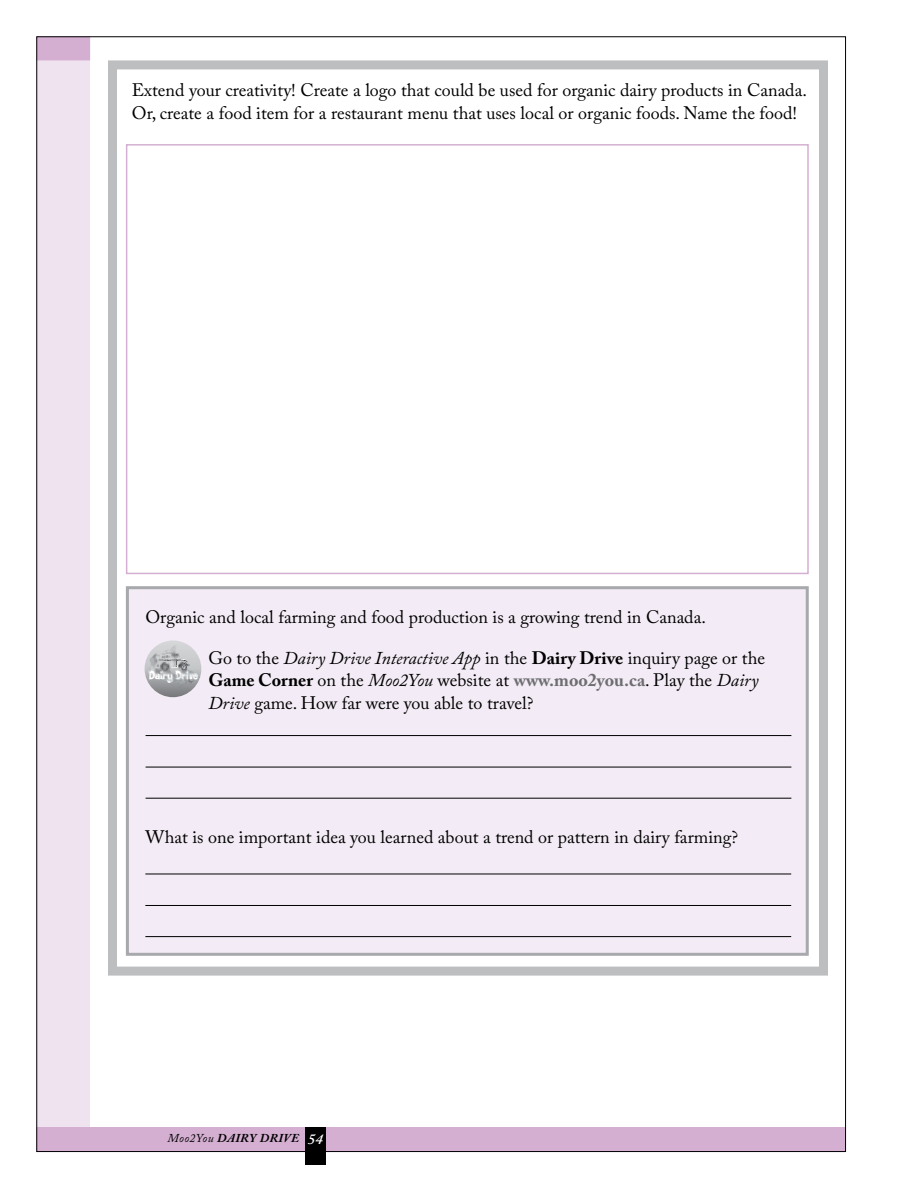
<style>
.page{position:relative;width:918px;height:1188px;background:#fff}
.page>*{position:absolute;margin:0;border:0;box-sizing:border-box;transform-origin:0 0}
.t1{font:18px/22.5px "Adobe Caslon Pro";color:#000}
.t2{font:italic 600 15px "Adobe Caslon Pro";color:#fff}
.t3{font:12.9px "Coop Flaired";letter-spacing:-.005em;color:#fff}
.t4{font:italic 700 12px "Adobe Caslon Pro";letter-spacing:.04em;color:#000}
.s1{font-style:italic}
.s2{font-weight:700}
.s3{font-weight:700;color:#6d6e71}
.s4{font-weight:400}
</style>
<div class="page">
<div style="left:36px;top:58px;width:54px;height:1071px;background:linear-gradient(to right,#efe3f0,#efe3f0)"></div>
<div style="left:36px;top:1128px;width:810px;height:24px;background:#d5afd2"></div>
<div style="left:36px;top:36px;width:54px;height:24px;background:#d5afd2"></div>
<div style="left:305px;top:1128px;width:21px;height:37px;background:#000"></div>
<div style="left:108px;top:60px;width:720px;height:916px;background:#fff;border:9px solid #bcbec0"></div>
<div style="left:126px;top:144px;width:683px;height:430px;background:#fff;border:2px solid #d5afd2"></div>
<div style="left:126px;top:586px;width:683px;height:370px;background:#f3ebf5;border:3px solid #a7a9ac"></div>
<hr style="left:146px;top:735px;width:645px;height:1px;background:#000">
<hr style="left:146px;top:767px;width:645px;height:1px;background:#000">
<hr style="left:146px;top:798px;width:645px;height:1px;background:#000">
<hr style="left:145px;top:874px;width:646px;height:1px;background:#000">
<hr style="left:145px;top:905px;width:646px;height:1px;background:#000">
<hr style="left:145px;top:936px;width:646px;height:1px;background:#000">
<svg style="left:145px;top:640px;width:56px;height:57px"></svg>
<svg style="left:151px;top:645px;width:39px;height:36px"></svg>
<img style="left:165px;top:678px;width:15px;height:7px">
<p class="t1" style="left:132px;top:79px;width:677px">Extend your creativity! Create a logo that could be used for organic dairy products in Canada.<br>Or, create a food item for a restaurant menu that uses local or organic foods. Name the food!</p>
<p class="t1" style="left:145px;top:606px;width:562px">Organic and local farming and food production is a growing trend in Canada.</p>
<p class="t1" style="left:208px;top:646px;width:558px">Go to the <span class="s1">Dairy Drive Interactive App</span> in the <span class="s2">Dairy Drive</span> inquiry page or the<br><span class="s2">Game Corner</span> on the <span class="s1">Moo2You</span> website at <span class="s3">www.moo2you.ca</span>. Play the <span class="s1">Dairy<br>Drive</span> game. How far were you able to travel?</p>
<p class="t3" style="left:149px;top:668px;width:51px">Dairy Drive</p>
<p class="t1" style="left:145px;top:826px;width:594px">What is one important idea you learned about a trend or pattern in dairy farming?</p>
<p class="t4" style="left:168px;top:1131px;width:133px"><span class="s4">Moo2You</span> DAIRY DRIVE</p>
<p class="t2" style="left:308px;top:1130px;width:16px">54</p>
</div>
